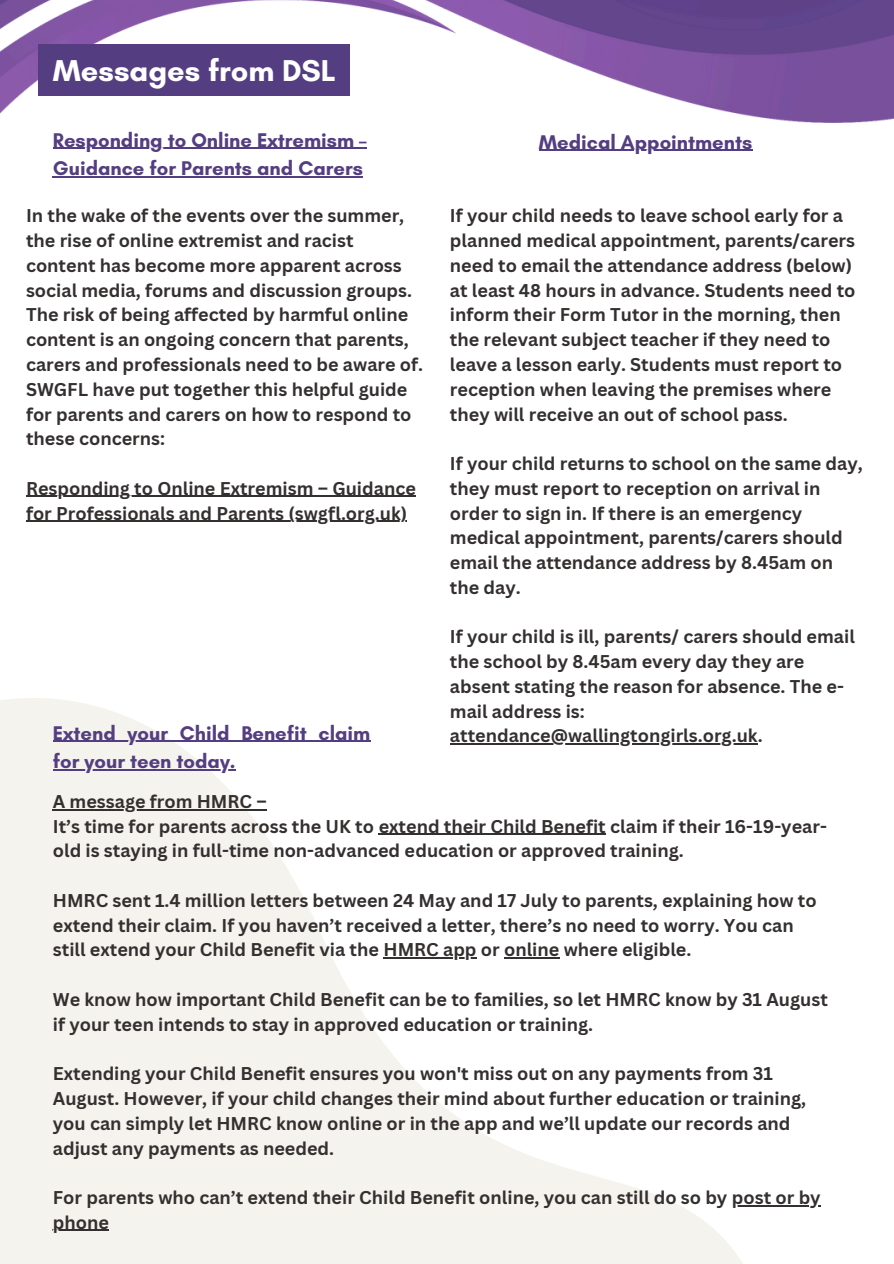
<style>
.page{position:relative;width:894px;height:1264px;background:#fff}
.page>*{position:absolute;margin:0;border:0;box-sizing:border-box;transform-origin:0 0}
.t1{font:700 30.75px "Glacial Indifference";color:#fff}
.t2{font:700 20.25px/28.2px "Glacial Indifference";color:#543e81}
.t3{font:700 18px/24.8px "Canva Sans";color:#343030}
</style>
<div class="page">
<svg style="left:0;top:698px;width:821px;height:565px"></svg>
<img style="left:0;top:0;width:893px;height:151px">
<div style="left:39px;top:45px;width:311px;height:51px;background:#543e81"></div>
<hr style="left:450px;top:743px;width:307px;height:1px;background:#343030">
<hr style="left:538px;top:150px;width:214px;height:1px;background:#543e81">
<hr style="left:53px;top:809px;width:214px;height:1px;background:#343030">
<hr style="left:378px;top:833px;width:227px;height:1px;background:#343030">
<hr style="left:383px;top:957px;width:93px;height:1px;background:#343030">
<hr style="left:504px;top:957px;width:55px;height:1px;background:#343030">
<hr style="left:731px;top:1205px;width:89px;height:1px;background:#343030">
<hr style="left:53px;top:1229px;width:56px;height:1px;background:#343030">
<hr style="left:53px;top:740px;width:317px;height:2px;background:#543e81">
<hr style="left:53px;top:769px;width:182px;height:1px;background:#543e81">
<hr style="left:26px;top:496px;width:127px;height:1px;background:#343030">
<hr style="left:153px;top:496px;width:263px;height:1px;background:#343030">
<hr style="left:26px;top:520px;width:309px;height:2px;background:#343030">
<hr style="left:335px;top:520px;width:72px;height:2px;background:#343030">
<hr style="left:53px;top:148px;width:313px;height:1px;background:#543e81">
<hr style="left:53px;top:176px;width:310px;height:1px;background:#543e81">
<h1 class="t1" style="left:53px;top:52px;width:284px">Messages from DSL</h1>
<p class="t2" style="left:53px;top:125px;width:315px">Responding to Online Extremism –<br>Guidance for Parents and Carers</p>
<p class="t3" style="left:26px;top:203px;width:398px">In the wake of the events over the summer, the rise of online extremist and racist content has become more apparent across social media, forums and discussion groups.<br>The risk of being affected by harmful online content is an ongoing concern that parents, carers and professionals need to be aware of.<br>SWGFL have put together this helpful guide for parents and carers on how to respond to these concerns:</p>
<p class="t3" style="left:26px;top:475px;width:391px">Responding to Online Extremism – Guidance for Professionals and Parents (swgfl.org.uk)</p>
<p class="t2" style="left:53px;top:718px;width:319px">Extend your Child Benefit claim</p>
<p class="t2" style="left:53px;top:746px;width:184px">for your teen today.</p>
<h2 class="t2" style="left:538px;top:127px;width:215px">Medical Appointments</h2>
<h2 class="t3" style="left:450px;top:203px;width:407px">If your child needs to leave school early for a planned medical appointment, parents/carers need to email the attendance address (below) at least 48 hours in advance. Students need to inform their Form Tutor in the morning, then the relevant subject teacher if they need to leave a lesson early. Students must report to reception when leaving the premises where they will receive an out of school pass.</h2>
<p class="t3" style="left:450px;top:450px;width:414px">If your child returns to school on the same day, they must report to reception on arrival in order to sign in. If there is an emergency medical appointment, parents/carers should email the attendance address by 8.45am on the day.</p>
<p class="t3" style="left:450px;top:624px;width:406px">If your child is ill, parents/ carers should email the school by 8.45am every day they are absent stating the reason for absence. The e&shy;mail address is:</p>
<p class="t3" style="left:450px;top:723px;width:314px">attendance@wallingtongirls.org.uk.</p>
<p class="t3" style="left:53px;top:788px;width:215px">A message from HMRC –</p>
<p class="t3" style="left:53px;top:813px;width:775px">It’s time for parents across the UK to extend their Child Benefit claim if their 16-19-year&shy;old is staying in full-time non-advanced education or approved training.</p>
<p class="t3" style="left:53px;top:887px;width:765px">HMRC sent 1.4 million letters between 24 May and 17 July to parents, explaining how to extend their claim. If you haven’t received a letter, there’s no need to worry. You can still extend your Child Benefit via the HMRC app or online where eligible.</p>
<p class="t3" style="left:53px;top:986px;width:776px">We know how important Child Benefit can be to families, so let HMRC know by 31 August if your teen intends to stay in approved education or training.</p>
<h2 class="t3" style="left:53px;top:1060px;width:754px">Extending your Child Benefit ensures you won't miss out on any payments from 31<br>August. However, if your child changes their mind about further education or training, you can simply let HMRC know online or in the app and we’ll update our records and adjust any payments as needed.</h2>
<p class="t3" style="left:53px;top:1184px;width:769px">For parents who can’t extend their Child Benefit online, you can still do so by post or by</p>
<p class="t3" style="left:53px;top:1209px;width:58px">phone</p>
</div>
